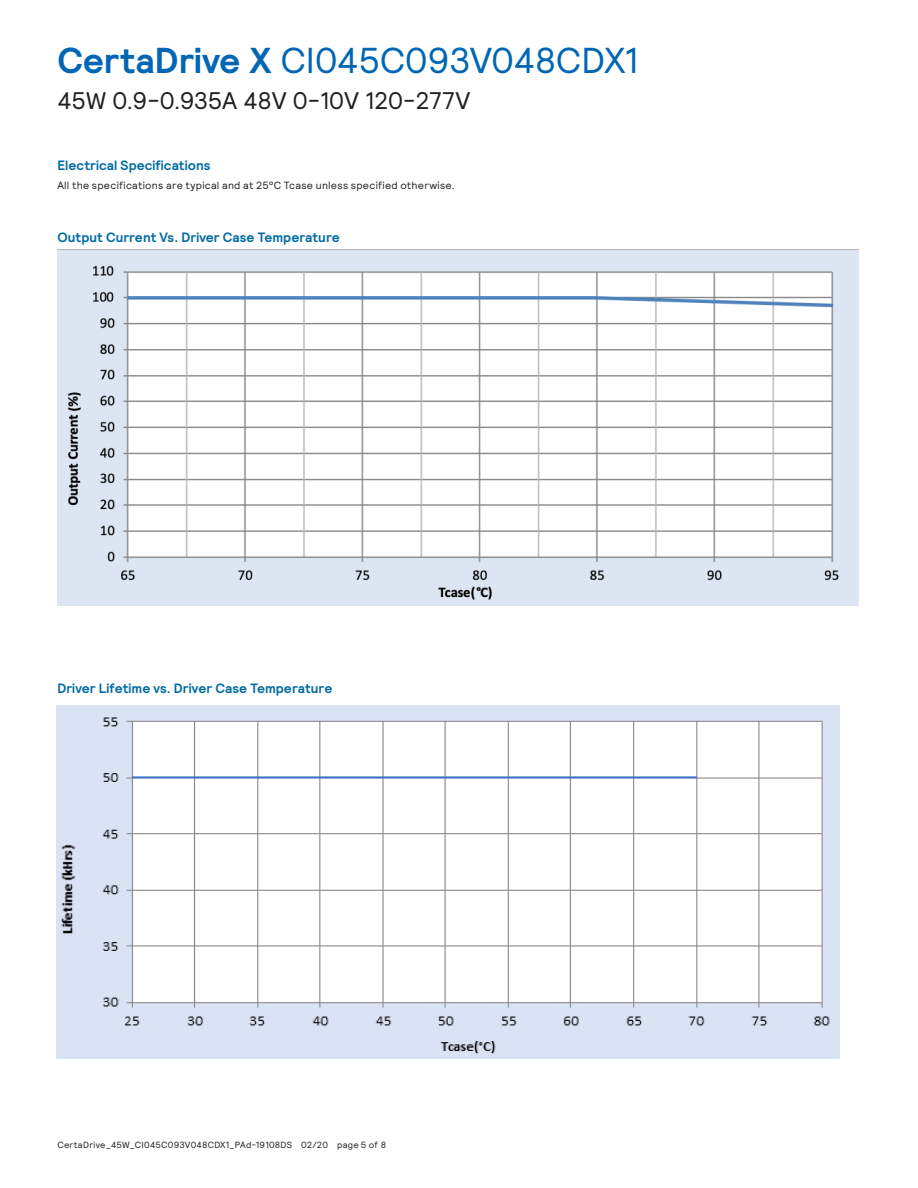
<style>
.page{position:relative;width:918px;height:1188px;background:#fff}
.page>*{position:absolute;margin:0;border:0;box-sizing:border-box;transform-origin:0 0}
.t1{font:36px "Relative";letter-spacing:-.01em;color:#0166b3}
.t2{font:24px "Relative";letter-spacing:-.01em;color:#231f20}
.Body_09{font:700 13.5px "Relative";letter-spacing:.005em;color:#006ba3}
.Body_09-2{font:10.5px "Relative";letter-spacing:.025em;color:#231f20}
.t3{font:9px "Relative";letter-spacing:.025em;color:#231f20}
.s1{font-weight:700}
</style>
<div class="page">
<img style="left:58px;top:250px;width:800px;height:356px">
<img style="left:57px;top:705px;width:783px;height:354px">
<h1 class="t1" style="left:57px;top:37px;width:583px"><span class="s1">CertaDrive X</span> CI045C093V048CDX1</h1>
<h2 class="t2" style="left:57px;top:85px;width:415px">45W 0.9-0.935A 48V 0-10V 120-277V</h2>
<p class="Body_09" style="left:57px;top:156px;width:155px">Electrical Specifications</p>
<p class="Body_09-2" style="left:57px;top:179px;width:399px">All the specifications are typical and at 25°C Tcase unless specified otherwise.</p>
<p class="Body_09" style="left:57px;top:228px;width:284px">Output Current Vs. Driver Case Temperature</p>
<p class="Body_09" style="left:57px;top:679px;width:276px">Driver Lifetime vs. Driver Case Temperature</p>
<p class="t3" style="left:57px;top:1139px;width:330px">CertaDrive_45W_CI045C093V048CDX1_PAd-19108DS 02/20 page 5 of 8</p>
</div>
